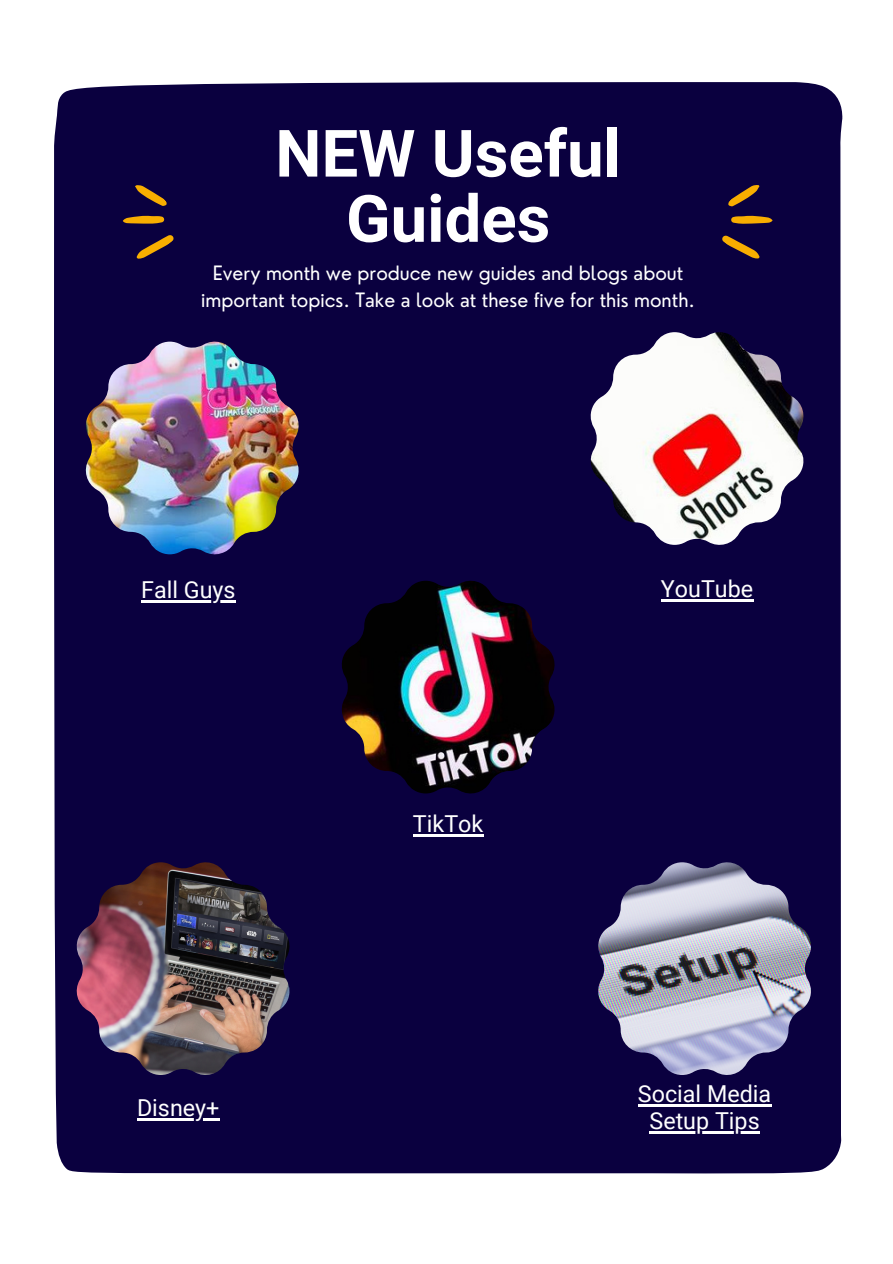
<style>
.page{position:relative;width:893px;height:1264px;background:#fff}
.page>*{position:absolute;margin:0;border:0;box-sizing:border-box;transform-origin:0 0}
.t1{font:700 65.4px/65.2px "Roboto";color:#fff;text-align:center}
.t2{font:23.25px/27px "Roboto";color:#fff;text-align:center}
.t3{font:19.35px/27px "Nourd";color:#fff;text-align:center}
</style>
<div class="page">
<div style="left:54px;top:82px;width:788px;height:1091px;background:#0a003f"></div>
<svg style="left:706px;top:177px;width:88px;height:89px;background:#221138"></svg>
<svg style="left:100px;top:177px;width:89px;height:89px;background:#211138"></svg>
<img style="left:86px;top:341px;width:212px;height:213px">
<img style="left:590px;top:332px;width:213px;height:213px">
<img style="left:342px;top:580px;width:212px;height:213px">
<img style="left:598px;top:862px;width:212px;height:212px">
<img style="left:77px;top:862px;width:212px;height:212px">
<hr style="left:141px;top:600px;width:95px;height:2px;background:#fff">
<hr style="left:413px;top:834px;width:70px;height:2px;background:#fff">
<hr style="left:137px;top:1118px;width:82px;height:2px;background:#fff">
<hr style="left:660px;top:599px;width:93px;height:3px;background:#fff">
<hr style="left:638px;top:1104px;width:133px;height:2px;background:#fff">
<hr style="left:649px;top:1131px;width:110px;height:2px;background:#fff">
<h1 class="t1" style="left:275px;top:122px;width:347px">NEW Useful<br>Guides</h1>
<p class="t3" style="left:201px;top:259px;width:495px">Every month we produce new guides and blogs about important topics. Take a look at these five for this month.</p>
<p class="t2" style="left:141px;top:576px;width:96px">Fall Guys</p>
<p class="t2" style="left:137px;top:1094px;width:84px">Disney+</p>
<p class="t2" style="left:413px;top:811px;width:72px">TikTok</p>
<p class="t2" style="left:660px;top:576px;width:94px">YouTube</p>
<p class="t2" style="left:638px;top:1080px;width:135px">Social Media<br>Setup Tips</p>
</div>
